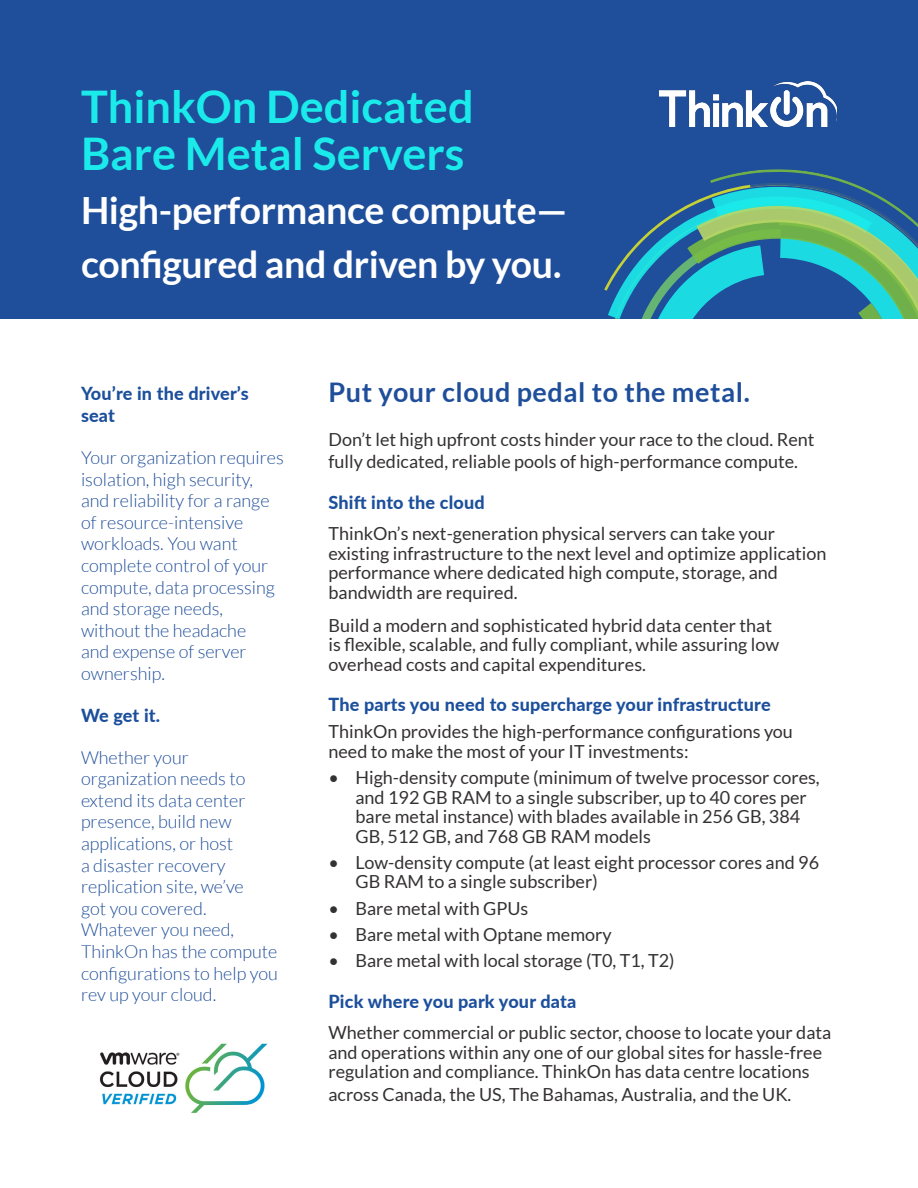
<style>
.page{position:relative;width:918px;height:1188px;background:#fff}
.page>*{position:absolute;margin:0;border:0;box-sizing:border-box;transform-origin:0 0}
.t1{font:700 45px/46.5px "Lato";color:#1beaea}
.t2{font:700 37.5px/54px "Lato";letter-spacing:-.01em;color:#fff}
.t3{font:700 27px "Lato";letter-spacing:.02em;color:#1f4e9a}
.t4{font:18px/19.5px "Lato";color:#343132}
.t5{font:300 18px/21.6px "Lato";color:#1f4e9a}
.t6{font:800 18px/21.6px "Lato";letter-spacing:.01em;color:#1c4f9c}
</style>
<div class="page">
<div style="left:0;top:0;width:918px;height:319px;background:#1f4e9a"></div>
<svg style="left:605px;top:169px;width:313px;height:150px"></svg>
<img style="left:659px;top:81px;width:177px;height:45px">
<img style="left:99px;top:1043px;width:169px;height:70px">
<p class="t1" style="left:81px;top:83px;width:394px">ThinkOn Dedicated<br>Bare Metal Servers</p>
<p class="t2" style="left:81px;top:183px;width:488px">High-performance compute— configured and driven by you.</p>
<p class="t6" style="left:81px;top:382px;width:169px">You’re in the driver’s seat</p>
<p class="t5" style="left:81px;top:447px;width:204px">Your organization requires isolation, high security, and reliability for a range of resource-intensive workloads. You want complete control of your compute, data processing and storage needs, without the headache<br>and expense of server ownership.</p>
<p class="t6" style="left:81px;top:704px;width:81px">We get it.</p>
<p class="t5" style="left:81px;top:746px;width:198px">Whether your organization needs to extend its data center presence, build new applications, or host<br>a disaster recovery replication site, we’ve<br>got you covered.<br>Whatever you need,<br>ThinkOn has the compute configurations to help you rev up your cloud.</p>
<p class="t3" style="left:328px;top:377px;width:423px">Put your cloud pedal to the metal.</p>
<p class="t4" style="left:328px;top:428px;width:488px;line-height:22.5px">Don’t let high upfront costs hinder your race to the cloud. Rent fully dedicated, reliable pools of high-performance compute.</p>
<p class="t6" style="left:328px;top:491px;width:158px">Shift into the cloud</p>
<p class="t4" style="left:328px;top:524px;width:500px">ThinkOn’s next-generation physical servers can take your existing infrastructure to the next level and optimize application performance where dedicated high compute, storage, and bandwidth are required.</p>
<p class="t4" style="left:328px;top:616px;width:452px">Build a modern and sophisticated hybrid data center that is flexible, scalable, and fully compliant, while assuring low overhead costs and capital expenditures.</p>
<p class="t6" style="left:328px;top:693px;width:444px">The parts you need to supercharge your infrastructure</p>
<p class="t4" style="left:328px;top:722px;width:466px">ThinkOn provides the high-performance configurations you need to make the most of your IT investments:</p>
<p class="t4" style="left:356px;top:768px;width:466px;text-indent:-27px">• High-density compute (minimum of twelve processor cores, and 192 GB RAM to a single subscriber, up to 40 cores per bare metal instance) with blades available in 256 GB, 384<br>GB, 512 GB, and 768 GB RAM models</p>
<p class="t4" style="left:356px;top:853px;width:465px;text-indent:-27px">• Low-density compute (at least eight processor cores and 96<br>GB RAM to a single subscriber)</p>
<p class="t4" style="left:328px;top:898px;width:201px">• Bare metal with GPUs</p>
<p class="t4" style="left:328px;top:925px;width:285px">• Bare metal with Optane memory</p>
<p class="t4" style="left:328px;top:951px;width:348px">• Bare metal with local storage (T0, T1, T2)</p>
<p class="t6" style="left:328px;top:990px;width:249px">Pick where you park your data</p>
<p class="t4" style="left:328px;top:1023px;width:504px">Whether commercial or public sector, choose to locate your data and operations within any one of our global sites for hassle-free regulation and compliance. ThinkOn has data centre locations</p>
<p class="t4" style="left:328px;top:1084px;width:464px">across Canada, the US, The Bahamas, Australia, and the UK.</p>
</div>
